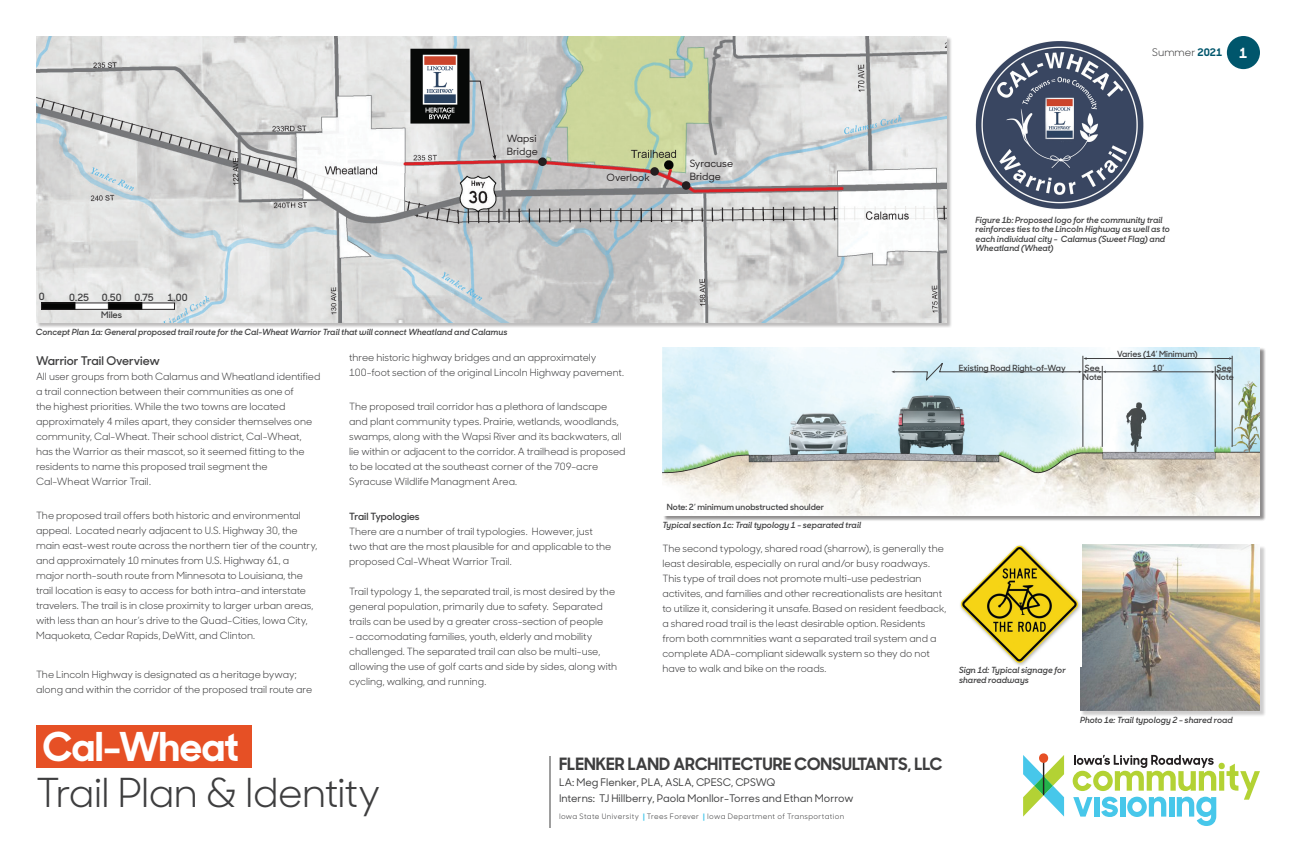
<style>
.page{position:relative;width:1296px;height:864px;background:#fff}
.page>*{position:absolute;margin:0;border:0;box-sizing:border-box;transform-origin:0 0}
.Sharp_Sans_No1__sub{font:40px "Sharp Sans No 1";letter-spacing:-.015em;color:#3e3e3f}
.t1{font:700 39.85px "Sharp Sans No 1";letter-spacing:-.01em;color:#fff}
.t2{font:700 17px "Sharp Sans No 1";color:#3e3e3f}
.Sharp_Sans_No1__sub-2{font:700 14px "Sharp Sans No 1";color:#fff}
.Body_Heading{font:600 12px "Sharp Sans No 1";letter-spacing:-.005em;color:#3e3e3f}
.t3{font:500 10.5px/16px "Sharp Sans No 1";color:#3e3e3f}
.Sharp_Sans_No1__Subt{font:10.5px "Sharp Sans No 1";color:#3e3e3f}
.Body_Text{font:10px/15px "Sharp Sans No 1";color:#3e3e3f}
.Body_Heading-2{font:500 10px/13px "Sharp Sans No 1";color:#231f20}
.Body_Text-2{font:600 10px "Sharp Sans No 1";letter-spacing:-.01em;color:#3e3e3f}
.Body_Text-3{font:600 9px "Sharp Sans No 1";letter-spacing:.005em;color:#3e3e3f}
.Captions{font:italic 600 8.5px/9.5px "Sharp Sans No 1";color:#3e3e3f}
.Captions-2{font:600 8.5px "Sharp Sans No 1";color:#3e3e3f}
.t4{font:7.5px "Sharp Sans No 1";letter-spacing:.05em;color:#3e3e3f}
.s1{font-weight:700;color:#00566c}
.s2{font-weight:600}
.s3{font-weight:700;color:#47c7ea}
</style>
<div class="page">
<div style="left:36px;top:36px;width:917px;height:292px;background:#231f20;opacity:.3"></div>
<img style="left:36px;top:36px;width:911px;height:286px">
<div style="left:1080px;top:545px;width:186px;height:172px;background:#231f20;opacity:.3"></div>
<img style="left:1080px;top:544px;width:180px;height:167px">
<img style="left:975px;top:42px;width:169px;height:166px">
<div style="left:663px;top:348px;width:603px;height:174px;background:#231f20;opacity:.3"></div>
<svg style="left:1073px;top:755px;width:187px;height:71px"></svg>
<svg style="left:1023px;top:753px;width:41px;height:64px"></svg>
<hr style="left:550px;top:756px;width:1px;height:72px;background:#3e3e3f">
<div style="left:36px;top:726px;width:216px;height:42px;background:#e65025"></div>
<div style="left:1227px;top:36px;width:33px;height:33px;background:#00566c;border-radius:50%"></div>
<img style="left:43px;top:305px;width:130px;height:3px">
<div style="left:41px;top:303px;width:134px;height:7px;border:1px solid #231f20"></div>
<div style="left:682px;top:181px;width:8px;height:9px;background:#231f20;border-radius:50%"></div>
<div style="left:538px;top:157px;width:9px;height:9px;background:#231f20;border-radius:50%"></div>
<div style="left:650px;top:167px;width:9px;height:9px;background:#231f20;border-radius:50%"></div>
<img style="left:960px;top:544px;width:121px;height:123px">
<img style="left:410px;top:49px;width:60px;height:75px">
<svg style="left:468px;top:80px;width:28px;height:80px;background:#babdbe"></svg>
<hr style="left:1083px;top:356px;width:1px;height:91px;background:#3e3e3f">
<hr style="left:1102px;top:366px;width:1px;height:81px;background:#3e3e3f">
<hr style="left:1215px;top:366px;width:1px;height:81px;background:#3e3e3f">
<hr style="left:1232px;top:356px;width:1px;height:91px;background:#3e3e3f">
<hr style="left:1105px;top:372px;width:107px;height:1px;background:#3e3e3f">
<svg style="left:1211px;top:371px;width:21px;height:2px"></svg>
<hr style="left:1086px;top:358px;width:144px;height:1px;background:#3e3e3f">
<svg style="left:891px;top:357px;width:215px;height:24px"></svg>
<p class="Sharp_Sans_No1__Subt" style="left:1152px;top:44px;width:71px">Summer <span class="s1">2021</span></p>
<p class="Sharp_Sans_No1__sub-2" style="left:1239px;top:41px;width:10px">1</p>
<p class="Body_Heading-2" style="left:507px;top:131px;width:33px">Wapsi<br>Bridge</p>
<p class="Body_Heading-2" style="left:607px;top:171px;width:45px">Overlook</p>
<p class="Body_Heading-2" style="left:690px;top:156px;width:45px">Syracuse<br>Bridge</p>
<p class="Captions" style="left:976px;top:215px;width:196px">Figure 1b: Proposed logo for the community trail reinforces ties to the Lincoln Highway as well as to each individual city - Calamus (Sweet Flag) and Wheatland (Wheat)</p>
<p class="Body_Text-2" style="left:39px;top:289px;width:7px">0</p>
<p class="Body_Text-2" style="left:69px;top:290px;width:21px">0.25</p>
<p class="Body_Text-2" style="left:102px;top:290px;width:21px">0.50</p>
<p class="Body_Text-2" style="left:135px;top:290px;width:21px">0.75</p>
<p class="Body_Text-2" style="left:167px;top:290px;width:22px">1.00</p>
<p class="Body_Text-3" style="left:101px;top:308px;width:22px">Miles</p>
<p class="Captions" style="left:36px;top:327px;width:473px">Concept Plan 1a: General proposed trail route for the Cal-Wheat Warrior Trail that will connect Wheatland and Calamus</p>
<p class="Body_Heading" style="left:36px;top:351px;width:125px">Warrior Trail Overview</p>
<p class="Body_Text" style="left:36px;top:368px;width:286px">All user groups from both Calamus and Wheatland identified a trail connection between their communities as one of<br>the highest priorities. While the two towns are located approximately 4 miles apart, they consider themselves one community, Cal-Wheat. Their school district, Cal-Wheat, has the Warrior as their mascot, so it seemed fitting to the residents to name this proposed trail segment the Cal-Wheat Warrior Trail.</p>
<p class="Body_Text" style="left:36px;top:507px;width:283px">The proposed trail offers both historic and environmental appeal. Located nearly adjacent to U.S. Highway 30, the main east-west route across the northern tier of the country, and approximately 10 minutes from U.S. Highway 61, a major north-south route from Minnesota to Louisiana, the trail location is easy to access for both intra-and interstate travelers. The trail is in close proximity to larger urban areas, with less than an hour’s drive to the Quad-Cities, Iowa City, Maquoketa, Cedar Rapids, DeWitt, and Clinton.</p>
<p class="Body_Text" style="left:36px;top:666px;width:278px">The Lincoln Highway is designated as a heritage byway; along and within the corridor of the proposed trail route are</p>
<p class="Body_Text" style="left:349px;top:349px;width:276px">three historic highway bridges and an approximately<br>100-foot section of the original Lincoln Highway pavement.</p>
<p class="Body_Text" style="left:349px;top:398px;width:278px">The proposed trail corridor has a plethora of landscape and plant community types. Prairie, wetlands, woodlands, swamps, along with the Wapsi River and its backwaters, all lie within or adjacent to the corridor. A trailhead is proposed to be located at the southeast corner of the 709-acre Syracuse Wildlife Managment Area.</p>
<p class="Body_Text" style="left:349px;top:508px;width:264px"><span class="s2">Trail Typologies<br></span>There are a number of trail typologies. However, just two that are the most plausible for and applicable to the proposed Cal-Wheat Warrior Trail.</p>
<p class="Body_Text" style="left:349px;top:583px;width:267px">Trail typology 1, the separated trail, is most desired by the general population, primarily due to safety. Separated trails can be used by a greater cross-section of people</p>
<p class="Body_Text" style="left:349px;top:628px;width:269px">- accomodating families, youth, elderly and mobility challenged. The separated trail can also be multi-use, allowing the use of golf carts and side by sides, along with cycling, walking, and running.</p>
<p class="Captions-2" style="left:959px;top:361px;width:109px">Existing Road Right-of-Way</p>
<p class="Captions-2" style="left:667px;top:501px;width:159px">Note: 2’ minimum unobstructed shoulder</p>
<p class="Captions" style="left:662px;top:520px;width:200px">Typical section 1c: Trail typology 1 - separated trail</p>
<p class="Body_Text" style="left:662px;top:540px;width:286px">The second typology, shared road (sharrow), is generally the least desirable, especially on rural and/or busy roadways.<br>This type of trail does not promote multi-use pedestrian activites, and families and other recreationalists are hesitant to utilize it, considering it unsafe. Based on resident feedback, a shared road trail is the least desirable option. Residents from both commnities want a separated trail system and a complete ADA-compliant sidewalk system so they do not have to walk and bike on the roads.</p>
<p class="Captions" style="left:959px;top:665px;width:108px">Sign 1d: Typical signage for shared roadways</p>
<h2 class="t1" style="left:43px;top:714px;width:198px">Cal-Wheat</h2>
<p class="Sharp_Sans_No1__sub" style="left:36px;top:761px;width:346px">Trail Plan &amp; Identity</p>
<h3 class="t2" style="left:559px;top:750px;width:385px">FLENKER LAND ARCHITECTURE CONSULTANTS, LLC</h3>
<p class="t3" style="left:559px;top:774px;width:296px">LA: Meg Flenker, PLA, ASLA, CPESC, CPSWQ<br>Interns: TJ Hillberry, Paola Monllor-Torres and Ethan Morrow</p>
<p class="t4" style="left:559px;top:811px;width:287px">Iowa State University <span class="s3">|</span> Trees Forever <span class="s3">|</span> Iowa Department of Transportation</p>
<p class="Captions-2" style="left:1117px;top:347px;width:82px">Varies (14’ Minimum)</p>
<p class="Captions-2" style="left:1085px;top:361px;width:16px">See</p>
<p class="Captions-2" style="left:1153px;top:361px;width:13px">10’</p>
<p class="Captions-2" style="left:1083px;top:370px;width:20px">Note</p>
<p class="Captions-2" style="left:1217px;top:361px;width:16px">See</p>
<p class="Captions-2" style="left:1215px;top:370px;width:20px">Note</p>
<p class="Captions" style="left:1080px;top:715px;width:154px">Photo 1e: Trail typology 2 - shared road</p>
</div>
